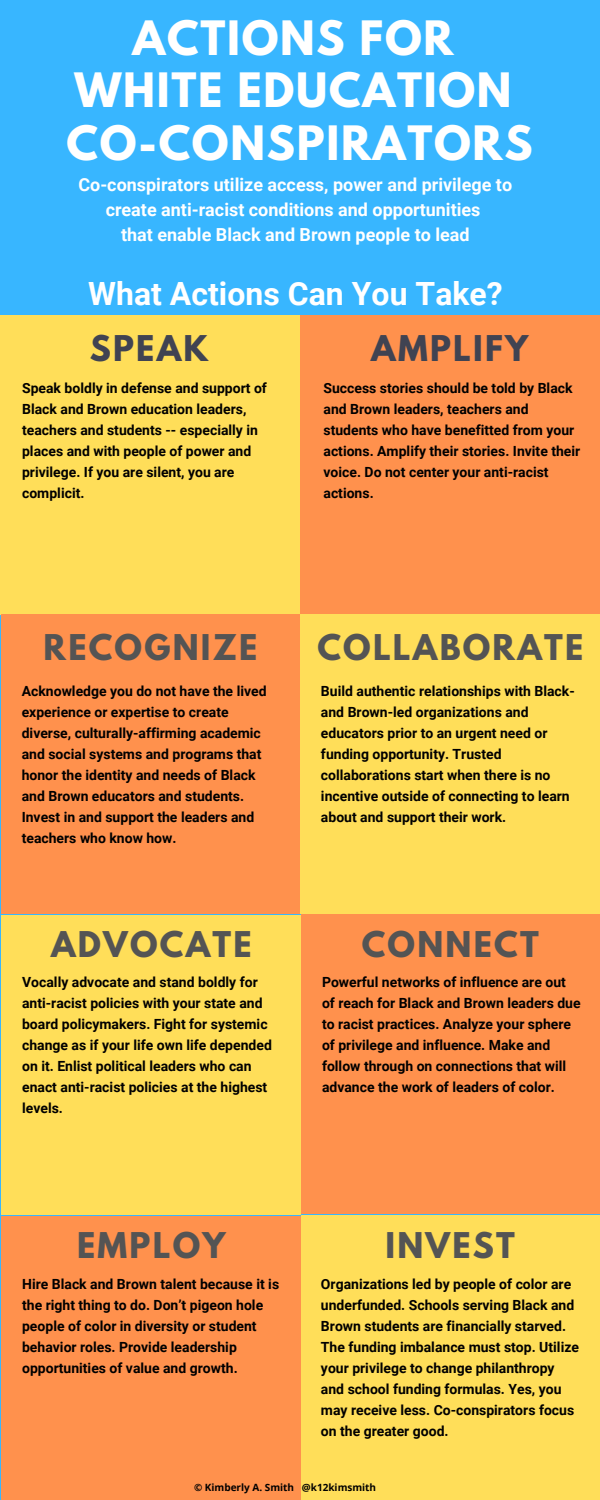
<style>
.page{position:relative;width:600px;height:1500px;background:#38b6ff}
.page>*{position:absolute;margin:0;border:0;box-sizing:border-box;transform-origin:0 0}
.t1{font:700 42px/52.5px "League Spartan";letter-spacing:.04em;color:#fff;text-align:center}
.t2{font:700 32px "Roboto";color:#fff}
.t3{font:700 31.4px "League Spartan";letter-spacing:.07em;color:#545454}
.t4{font:700 31.4px "League Spartan";letter-spacing:.07em;color:#404352}
.t5{font:700 18px/24.8px "Roboto";color:#fff;text-align:center}
.t6{font:700 14px/21px "Roboto";color:#000}
.t7{font:700 10px "Open Sans";color:#000}
</style>
<div class="page">
<div style="left:300px;top:315px;width:300px;height:300px;background:#ff914d"></div>
<div style="left:0;top:315px;width:300px;height:300px;background:#ffde59"></div>
<div style="left:1px;top:614px;width:300px;height:300px;background:#ff914d"></div>
<div style="left:300px;top:614px;width:300px;height:300px;background:#ffde59"></div>
<div style="left:1px;top:915px;width:300px;height:300px;background:#ffde59"></div>
<div style="left:301px;top:914px;width:299px;height:300px;background:#ff914d"></div>
<div style="left:1px;top:1216px;width:300px;height:284px;background:#ff914d"></div>
<div style="left:301px;top:1215px;width:299px;height:285px;background:#ffde59"></div>
<h1 class="t1" style="left:67px;top:17px;width:467px">ACTIONS FOR<br>WHITE EDUCATION<br>CO-CONSPIRATORS</h1>
<p class="t5" style="left:78px;top:173px;width:435px">Co-conspirators utilize access, power and privilege to create anti-racist conditions and opportunities<br>that enable Black and Brown people to lead</p>
<h2 class="t2" style="left:88px;top:275px;width:416px">What Actions Can You Take?</h2>
<h3 class="t4" style="left:90px;top:333px;width:120px">SPEAK</h3>
<p class="t6" style="left:22px;top:378px;width:246px">Speak boldly in defense and support of<br>Black and Brown education leaders, teachers and students -- especially in places and with people of power and privilege. If you are silent, you are complicit.</p>
<h3 class="t4" style="left:371px;top:333px;width:158px">AMPLIFY</h3>
<p class="t6" style="left:324px;top:378px;width:258px">Success stories should be told by Black and Brown leaders, teachers and students who have benefitted from your actions. Amplify their stories. Invite their voice. Do not center your anti-racist actions.</p>
<h3 class="t3" style="left:44px;top:631px;width:215px">RECOGNIZE</h3>
<p class="t6" style="left:22px;top:680px;width:246px">Acknowledge you do not have the lived experience or expertise to create diverse, culturally-affirming academic and social systems and programs that honor the identity and needs of Black and Brown educators and students.<br>Invest in and support the leaders and teachers who know how.</p>
<h3 class="t3" style="left:317px;top:631px;width:268px">COLLABORATE</h3>
<p class="t6" style="left:321px;top:680px;width:255px">Build authentic relationships with Black&shy;and Brown-led organizations and educators prior to an urgent need or funding opportunity. Trusted collaborations start when there is no incentive outside of connecting to learn about and support their work.</p>
<h3 class="t3" style="left:51px;top:929px;width:202px">ADVOCATE</h3>
<h3 class="t3" style="left:362px;top:929px;width:178px">CONNECT</h3>
<p class="t6" style="left:22px;top:972px;width:251px">Vocally advocate and stand boldly for anti-racist policies with your state and board policymakers. Fight for systemic change as if your life own life depended on it. Enlist political leaders who can enact anti-racist policies at the highest levels.</p>
<p class="t6" style="left:322px;top:972px;width:260px">Powerful networks of influence are out of reach for Black and Brown leaders due to racist practices. Analyze your sphere of privilege and influence. Make and follow through on connections that will advance the work of leaders of color.</p>
<h3 class="t3" style="left:77px;top:1230px;width:150px">EMPLOY</h3>
<h3 class="t3" style="left:386px;top:1230px;width:131px">INVEST</h3>
<p class="t6" style="left:22px;top:1274px;width:259px">Hire Black and Brown talent because it is the right thing to do. Don’t pigeon hole people of color in diversity or student behavior roles. Provide leadership opportunities of value and growth.</p>
<p class="t6" style="left:321px;top:1274px;width:260px">Organizations led by people of color are underfunded. Schools serving Black and Brown students are financially starved.<br>The funding imbalance must stop. Utilize your privilege to change philanthropy and school funding formulas. Yes, you may receive less. Co-conspirators focus on the greater good.</p>
<p class="t7" style="left:194px;top:1481px;width:184px">© Kimberly A. Smith @k12kimsmith</p>
</div>
